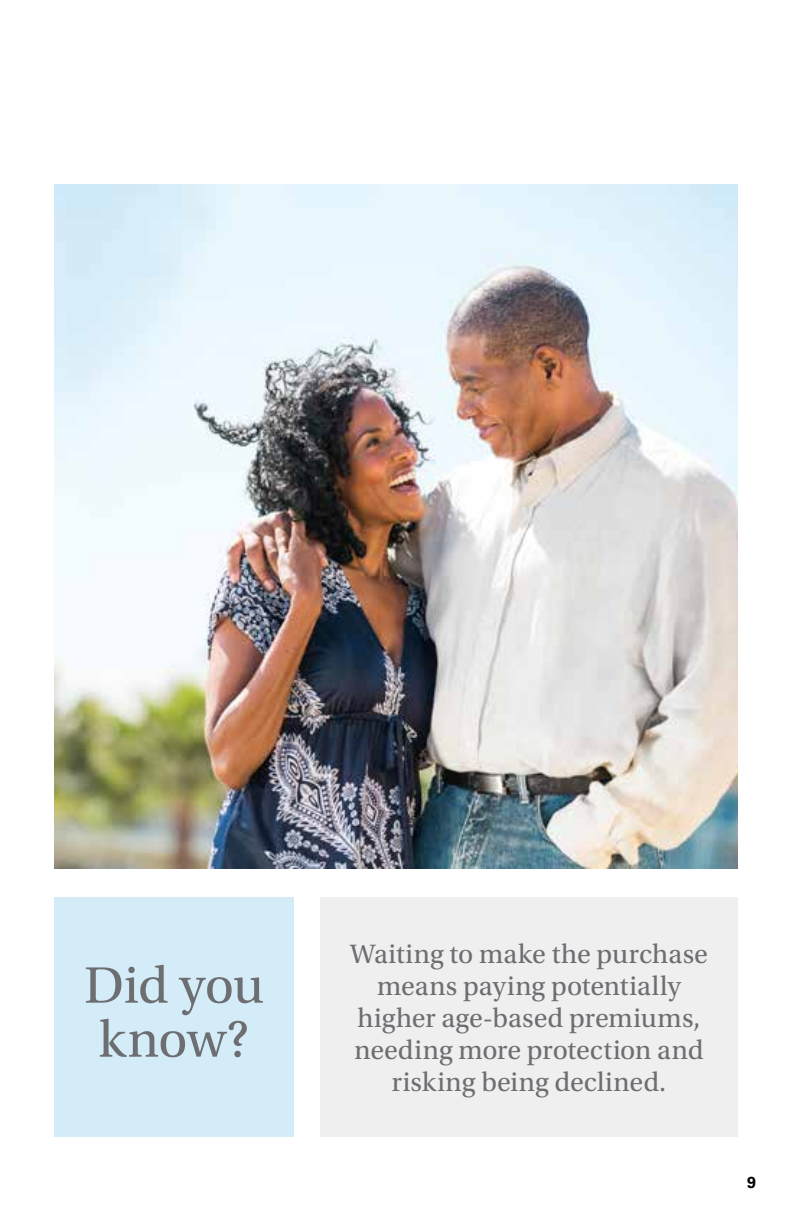
<style>
.page{position:relative;width:792px;height:1224px;background:#fff}
.page>*{position:absolute;margin:0;border:0;box-sizing:border-box;transform-origin:0 0}
.t1{font:54px/54px "Utopia Std";letter-spacing:-.01em;color:#6d6e71}
.t2{font:28px/32px "Utopia Std";color:#6d6e71;text-align:center}
.t3{font:700 16px "Univers LT Std";color:#000}
</style>
<div class="page">
<img style="left:54px;top:184px;width:684px;height:684px">
<div style="left:320px;top:897px;width:418px;height:239px;background:#efeff0"></div>
<div style="left:54px;top:897px;width:240px;height:239px;background:#d3ecf8"></div>
<h1 class="t1" style="left:84px;top:959px;width:181px">Did you know?</h1>
<p class="t2" style="left:350px;top:938px;width:359px">Waiting to make the purchase means paying potentially higher age-based premiums, needing more protection and risking being declined.</p>
<p class="t3" style="left:747px;top:1173px;width:10px">9</p>
</div>
